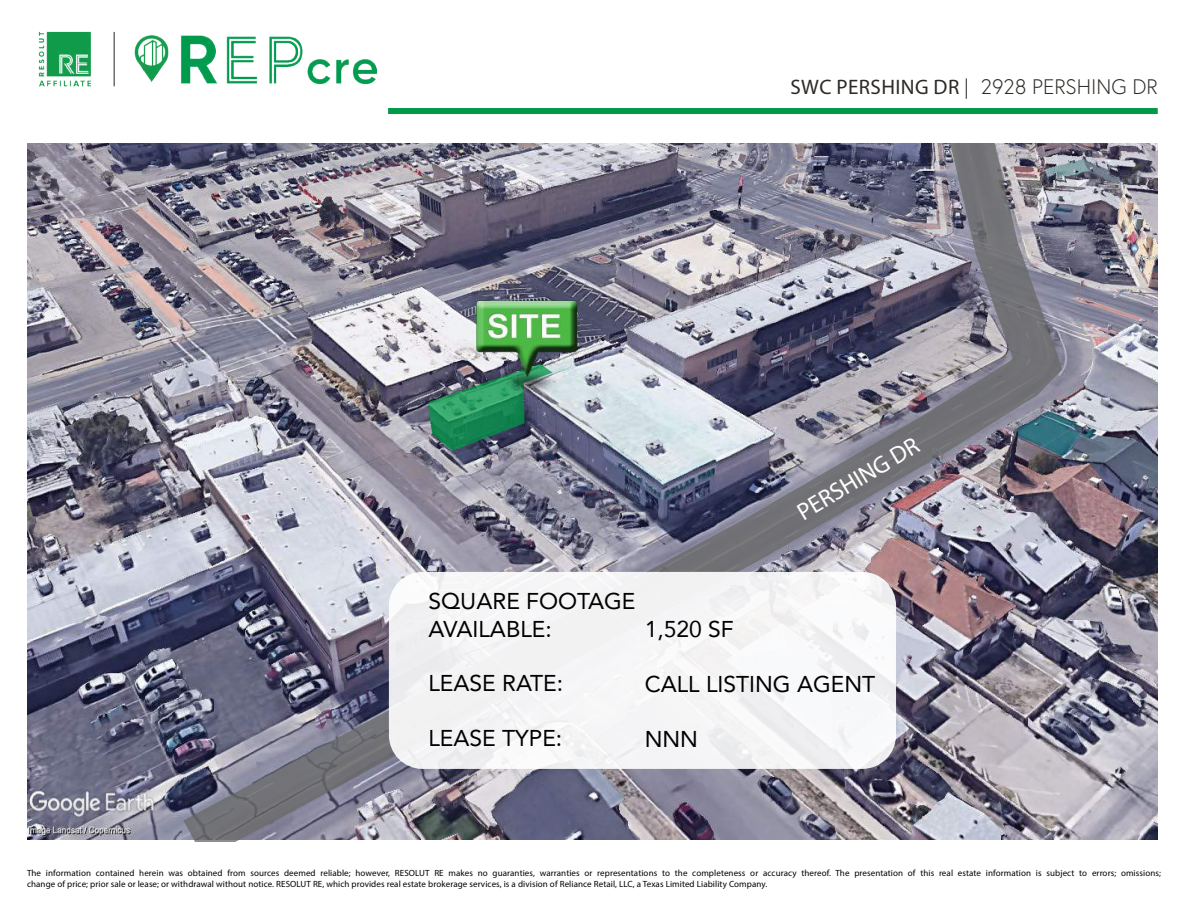
<style>
.page{position:relative;width:1188px;height:918px;background:#fff}
.page>*{position:absolute;margin:0;border:0;box-sizing:border-box;transform-origin:0 0}
.t1{font:24.3px "Myriad Pro";color:#fff}
.t2{font:22.8px/27.5px "Avenir";color:#000}
.t3{font:300 21px "Europa";color:#2c2926}
.t4{font:9px/10.5px "Myriad Pro";letter-spacing:.01em;color:#000}
.s1{font-family:"Myriad Pro";font-weight:400}
</style>
<div class="page">
<img style="left:27px;top:144px;width:1131px;height:696px">
<img style="left:183px;top:144px;width:879px;height:697px">
<div style="left:389px;top:572px;width:507px;height:197px;background:#f5f5f6;border-radius:34px"></div>
<svg style="left:429px;top:364px;width:124px;height:87px"></svg>
<img style="left:477px;top:300px;width:102px;height:92px">
<div style="left:388px;top:108px;width:770px;height:6px;background:#019a49"></div>
<img style="left:38px;top:31px;width:339px;height:56px">
<h3 class="t3" style="left:791px;top:74px;width:369px"><span class="s1">SWC PERSHING DR</span> | 2928 PERSHING DR</h3>
<h1 class="t1" style="left:792px;top:501px;width:139px;rotate:-31deg">PERSHING DR</h1>
<h2 class="t2" style="left:429px;top:587px;width:208px">SQUARE FOOTAGE<br>AVAILABLE:</h2>
<h2 class="t2" style="left:429px;top:669px;width:136px">LEASE RATE:</h2>
<h2 class="t2" style="left:429px;top:724px;width:135px">LEASE TYPE:</h2>
<h2 class="t2" style="left:645px;top:615px;width:90px">1,520 SF</h2>
<h2 class="t2" style="left:645px;top:669px;width:232px">CALL LISTING AGENT</h2>
<h2 class="t2" style="left:645px;top:724px;width:55px">NNN</h2>
<p class="t4" style="left:27px;top:868px;width:1135px">The information contained herein was obtained from sources deemed reliable; however, RESOLUT RE makes no guaranties, warranties or representations to the completeness or accuracy thereof. The presentation of this real estate information is subject to errors; omissions; change of price; prior sale or lease; or withdrawal without notice. RESOLUT RE, which provides real estate brokerage services, is a division of Reliance Retail, LLC, a Texas Limited Liability Company.</p>
</div>
